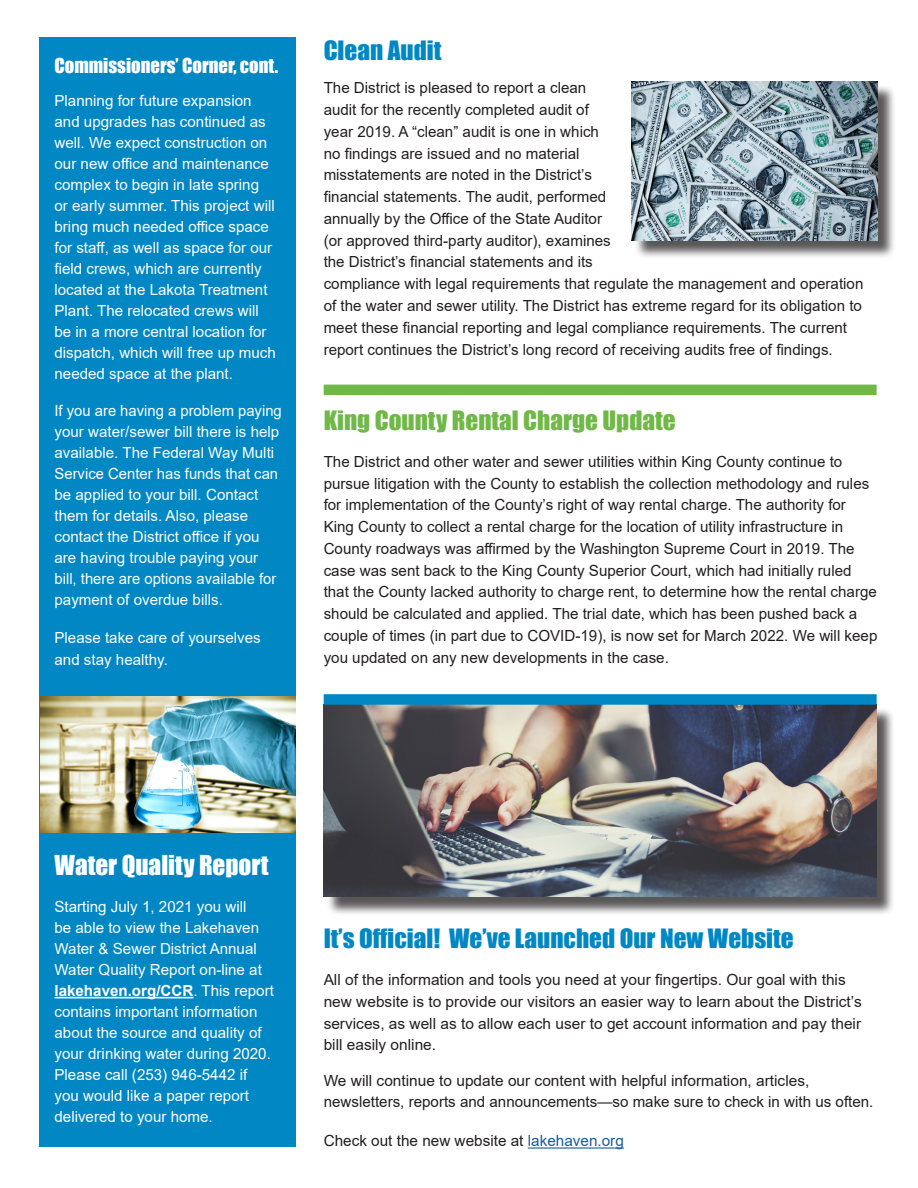
<style>
.page{position:relative;width:918px;height:1188px;background:#fff}
.page>*{position:absolute;margin:0;border:0;box-sizing:border-box;transform-origin:0 0}
.t1{font:25.2px "Impact";color:#fff}
.t2{font:24.45px "Impact";color:#0087c4}
.t3{font:24.45px "Impact";color:#70b847}
.t4{font:18.9px "Impact";color:#fff}
.t5{font:15.3px/21.8px "Arial";color:#231f20}
.t6{font:15.3px/21px "Arial";color:#fff}
.s1{font-weight:700}
.s2{color:#175d9e}
</style>
<div class="page">
<div style="left:40px;top:38px;width:256px;height:1110px;background:#0087c4"></div>
<hr style="left:528px;top:1147px;width:96px;height:2px;background:#175d9e">
<div style="left:324px;top:385px;width:553px;height:10px;background:#70b847"></div>
<hr style="left:55px;top:997px;width:138px;height:1px;background:#fff">
<div style="left:634px;top:84px;width:262px;height:176px;background:#231f20;opacity:.75"></div>
<img style="left:632px;top:82px;width:246px;height:159px">
<img style="left:40px;top:696px;width:255px;height:137px">
<div style="left:326px;top:707px;width:569px;height:209px;background:#231f20;opacity:.75"></div>
<img style="left:324px;top:705px;width:553px;height:192px">
<div style="left:324px;top:694px;width:553px;height:11px;background:#0087c4"></div>
<p class="t4" style="left:55px;top:51px;width:225px">Commissioners’ Corner, cont.</p>
<p class="t6" style="left:55px;top:90px;width:223px">Planning for future expansion and upgrades has continued as well. We expect construction on our new office and maintenance complex to begin in late spring or early summer. This project will bring much needed office space for staff, as well as space for our field crews, which are currently located at the Lakota Treatment<br>Plant. The relocated crews will be in a more central location for dispatch, which will free up much needed space at the plant.</p>
<p class="t6" style="left:55px;top:400px;width:229px">If you are having a problem paying your water/sewer bill there is help available. The Federal Way Multi<br>Service Center has funds that can be applied to your bill. Contact them for details. Also, please contact the District office if you are having trouble paying your bill, there are options available for payment of overdue bills.</p>
<p class="t6" style="left:55px;top:626px;width:208px;line-height:21.8px">Please take care of yourselves and stay healthy.</p>
<p class="t2" style="left:324px;top:31px;width:119px">Clean Audit</p>
<p class="t5" style="left:324px;top:77px;width:541px">The District is pleased to report a clean<br>audit for the recently completed audit of<br>year 2019. A “clean” audit is one in which<br>no findings are issued and no material<br>misstatements are noted in the District’s<br>financial statements. The audit, performed<br>annually by the Office of the State Auditor<br>(or approved third-party auditor), examines<br>the District’s financial statements and its<br>compliance with legal requirements that regulate the management and operation of the water and sewer utility. The District has extreme regard for its obligation to meet these financial reporting and legal compliance requirements. The current report continues the District’s long record of receiving audits free of findings.</p>
<p class="t3" style="left:324px;top:402px;width:354px">King County Rental Charge Update</p>
<p class="t5" style="left:324px;top:450px;width:555px">The District and other water and sewer utilities within King County continue to pursue litigation with the County to establish the collection methodology and rules for implementation of the County’s right of way rental charge. The authority for King County to collect a rental charge for the location of utility infrastructure in County roadways was affirmed by the Washington Supreme Court in 2019. The case was sent back to the King County Superior Court, which had initially ruled that the County lacked authority to charge rent, to determine how the rental charge should be calculated and applied. The trial date, which has been pushed back a couple of times (in part due to COVID-19), is now set for March 2022. We will keep you updated on any new developments in the case.</p>
<p class="t1" style="left:55px;top:845px;width:216px">Water Quality Report</p>
<p class="t6" style="left:55px;top:896px;width:221px">Starting July 1, 2021 you will<br>be able to view the Lakehaven<br>Water &amp; Sewer District Annual<br>Water Quality Report on-line at <span class="s1">lakehaven.org/CCR</span>. This report contains important information about the source and quality of your drinking water during 2020.<br>Please call (253) 946-5442 if you would like a paper report delivered to your home.</p>
<p class="t2" style="left:324px;top:920px;width:472px">It’s Official! We’ve Launched Our New Website</p>
<p class="t5" style="left:324px;top:969px;width:540px">All of the information and tools you need at your fingertips. Our goal with this new website is to provide our visitors an easier way to learn about the District’s services, as well as to allow each user to get account information and pay their bill easily online.</p>
<p class="t5" style="left:324px;top:1069px;width:551px">We will continue to update our content with helpful information, articles, newsletters, reports and announcements—so make sure to check in with us often.</p>
<p class="t5" style="left:324px;top:1130px;width:302px">Check out the new website at <span class="s2">lakehaven.org</span></p>
</div>
